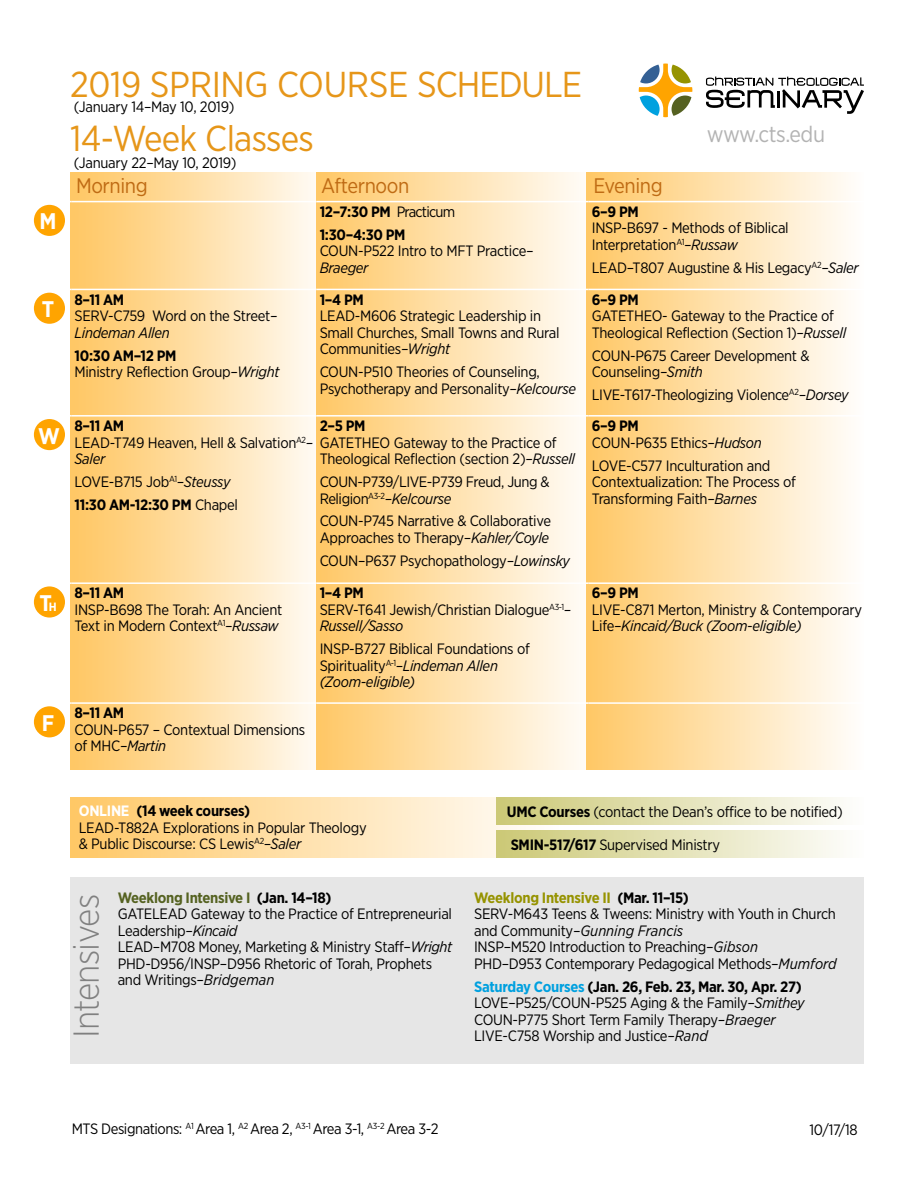
<style>
.page{position:relative;width:918px;height:1188px;background:#fff}
.page>*{position:absolute;margin:0;border:0;box-sizing:border-box;transform-origin:0 0}
.t1{font:36px/54.8px "Gotham Narrow";letter-spacing:-.02em;color:#e69619}
.t2{font:300 36px "Gotham Narrow";letter-spacing:-.02em;color:#808080}
.t3{font:700 22.65px "Gotham Narrow";color:#fff}
.t4{font:22.5px "Gotham Narrow";letter-spacing:-.02em;color:#b3b3b3}
.t5{font:21px "Gotham Narrow";letter-spacing:-.02em;color:#bf6b14}
.t6{font:15px/16.5px "Gotham Narrow";letter-spacing:-.02em;color:#000}
.t7{font:700 15px/23px "Gotham Narrow";letter-spacing:-.02em;color:#000}
.s1{font-weight:400}
.s2{font-style:italic}
.s3{font-weight:700}
.s4{font-size:12px}
.s5{font-weight:700;color:#fff}
.s6{font-weight:700;color:#556221}
.s7{font-weight:700;color:#969300}
.s8{font-weight:700;color:#00a0df}
</style>
<div class="page">
<div style="left:316px;top:173px;width:281px;height:597px;background:linear-gradient(to right,#ffc765,#fffefd)"></div>
<svg style="left:70px;top:173px;width:259px;height:597px;background:#ffdea4"></svg>
<div style="left:586px;top:173px;width:278px;height:597px;background:linear-gradient(to right,#ffc765,#fffefc)"></div>
<hr style="left:32px;top:201px;width:39px;height:1px;background:#fff">
<hr style="left:71px;top:201px;width:245px;height:1px;background:#fff">
<hr style="left:316px;top:201px;width:273px;height:1px;background:#fff">
<hr style="left:589px;top:201px;width:275px;height:1px;background:#fff">
<hr style="left:32px;top:289px;width:39px;height:1px;background:#fff">
<hr style="left:71px;top:289px;width:245px;height:1px;background:#fff">
<hr style="left:316px;top:289px;width:273px;height:1px;background:#fff">
<hr style="left:589px;top:289px;width:275px;height:1px;background:#fff">
<hr style="left:32px;top:415px;width:39px;height:2px;background:#fff">
<hr style="left:71px;top:415px;width:245px;height:2px;background:#fff">
<hr style="left:316px;top:415px;width:273px;height:2px;background:#fff">
<hr style="left:589px;top:415px;width:275px;height:2px;background:#fff">
<hr style="left:32px;top:582px;width:39px;height:2px;background:#fff">
<hr style="left:71px;top:582px;width:245px;height:2px;background:#fff">
<hr style="left:316px;top:582px;width:273px;height:2px;background:#fff">
<hr style="left:589px;top:582px;width:275px;height:2px;background:#fff">
<hr style="left:32px;top:702px;width:39px;height:2px;background:#fff">
<hr style="left:71px;top:702px;width:245px;height:2px;background:#fff">
<hr style="left:316px;top:702px;width:273px;height:2px;background:#fff">
<hr style="left:589px;top:702px;width:275px;height:2px;background:#fff">
<div style="left:34px;top:205px;width:31px;height:31px;background:#ffa400;border-radius:50%"></div>
<div style="left:34px;top:293px;width:31px;height:31px;background:#ffa400;border-radius:50%"></div>
<div style="left:34px;top:419px;width:31px;height:31px;background:#ffa400;border-radius:50%"></div>
<div style="left:34px;top:586px;width:31px;height:32px;background:#ffa400;border-radius:50%"></div>
<div style="left:34px;top:706px;width:31px;height:31px;background:#ffa400;border-radius:50%"></div>
<svg style="left:706px;top:77px;width:158px;height:37px"></svg>
<svg style="left:639px;top:64px;width:53px;height:53px"></svg>
<div style="left:70px;top:877px;width:794px;height:187px;background:#e6e6e6"></div>
<div style="left:70px;top:797px;width:488px;height:61px;background:linear-gradient(to right,#ffc866,#fefdfb)"></div>
<div style="left:497px;top:830px;width:367px;height:28px;background:linear-gradient(to right,#ccc876,#fefefd)"></div>
<div style="left:497px;top:797px;width:367px;height:28px;background:linear-gradient(to right,#ccc876,#fefefd)"></div>
<h1 class="t1" style="left:70px;top:56px;width:513px">2019 SPRING COURSE SCHEDULE<br>14-Week Classes</h1>
<p class="t6" style="left:74px;top:99px;width:162px">(January 14–May 10, 2019)</p>
<p class="t6" style="left:74px;top:154px;width:164px">(January 22–May 10, 2019)</p>
<h3 class="t5" style="left:76px;top:173px;width:73px">Morning</h3>
<h3 class="t5" style="left:321px;top:173px;width:90px">Afternoon</h3>
<h3 class="t5" style="left:593px;top:173px;width:71px">Evening</h3>
<h3 class="t4" style="left:707px;top:120px;width:120px">www.cts.edu</h3>
<h2 class="t3" style="left:40px;top:208px;width:19px">M</h2>
<p class="t7" style="left:320px;top:200px;width:137px">12–7:30 PM <span class="s1">Practicum<br></span>1:30–4:30 PM</p>
<p class="t6" style="left:320px;top:243px;width:215px">COUN-P522 Intro to MFT Practice<span class="s2">–<br>Braeger</span></p>
<h2 class="t3" style="left:42px;top:296px;width:14px">T</h2>
<p class="t6" style="left:75px;top:291px;width:204px"><span class="s3">8–11 AM<br></span>SERV-C759 Word on the Street<span class="s2">–<br>Lindeman Allen</span></p>
<p class="t6" style="left:75px;top:347px;width:207px"><span class="s3">10:30 AM–12 PM<br></span>Ministry Reflection Group<span class="s2">–Wright</span></p>
<p class="t7" style="left:320px;top:288px;width:46px">1–4 PM</p>
<p class="t6" style="left:320px;top:308px;width:241px">LEAD-M606 Strategic Leadership in<br>Small Churches, Small Towns and Rural<br>Communities<span class="s2">–Wright</span></p>
<p class="t6" style="left:320px;top:364px;width:258px">COUN-P510 Theories of Counseling,<br>Psychotherapy and Personality<span class="s2">–Kelcourse</span></p>
<h2 class="t3" style="left:38px;top:423px;width:23px">W</h2>
<p class="t6" style="left:75px;top:417px;width:484px"><span class="s3">8–11 AM<br></span>LEAD-T749 Heaven, Hell &amp; Salvation<sup>A2</sup><span class="s2">–</span> GATETHEO Gateway to the Practice of<br><span class="s2">Saler</span></p>
<p class="t6" style="left:75px;top:470px;width:165px;line-height:23px">LOVE-B715 Job<sup>A1</sup><span class="s2">–Steussy<br></span><span class="s3">11:30 AM-12:30 PM</span> Chapel</p>
<p class="t7" style="left:320px;top:414px;width:47px">2–5 PM</p>
<p class="t6" style="left:320px;top:447px;width:257px;line-height:23px">Theological Reflection (section 2)<span class="s2">–Russell<br></span>COUN-P739/LIVE-P739 Freud, Jung &amp;</p>
<p class="t6" style="left:320px;top:487px;width:233px;line-height:23px">Religion<sup>A3-2</sup><span class="s2">–Kelcourse<br></span>COUN-P745 Narrative &amp; Collaborative</p>
<p class="t6" style="left:320px;top:526px;width:252px;line-height:23px">Approaches to Therapy<span class="s2">–Kahler/Coyle<br></span>COUN–P637 Psychopathology<span class="s2">–Lowinsky</span></p>
<h2 class="t3" style="left:40px;top:589px;width:19px">T<span class="s4">H</span></h2>
<h2 class="t3" style="left:42px;top:709px;width:14px">F</h2>
<p class="t7" style="left:75px;top:582px;width:51px">8–11 AM</p>
<p class="t6" style="left:75px;top:601px;width:209px">INSP-B698 The Torah: An Ancient<br>Text in Modern Context<sup>A1</sup><span class="s2">–Russaw</span></p>
<p class="t7" style="left:75px;top:701px;width:51px">8–11 AM</p>
<p class="t6" style="left:75px;top:721px;width:232px">COUN-P657 – Contextual Dimensions of MHC<span class="s2">–Martin</span></p>
<p class="t6" style="left:320px;top:585px;width:253px"><span class="s3">1–4 PM<br></span>SERV-T641 Jewish/Christian Dialogue<sup>A3-1</sup><span class="s2">–<br>Russell/Sasso</span></p>
<p class="t6" style="left:320px;top:641px;width:212px">INSP-B727 Biblical Foundations of<br>Spirituality<sup>A-1</sup><span class="s2">–Lindeman Allen (Zoom-eligible)</span></p>
<p class="t7" style="left:592px;top:200px;width:49px">6–9 PM</p>
<p class="t6" style="left:592px;top:220px;width:198px">INSP-B697 - Methods of Biblical<br>Interpretation<sup>A1</sup><span class="s2">–Russaw</span></p>
<p class="t6" style="left:592px;top:259px;width:268px">LEAD–T807 Augustine &amp; His Legacy<sup>A2</sup><span class="s2">–Saler</span></p>
<p class="t7" style="left:592px;top:288px;width:49px">6–9 PM</p>
<p class="t6" style="left:592px;top:308px;width:256px">GATETHEO- Gateway to the Practice of<br>Theological Reflection (Section 1)<span class="s2">–Russell</span></p>
<p class="t6" style="left:592px;top:347px;width:219px">COUN-P675 Career Development &amp;<br>Counseling<span class="s2">–Smith</span></p>
<p class="t6" style="left:592px;top:386px;width:258px">LIVE-T617-Theologizing Violence<sup>A2</sup><span class="s2">–Dorsey</span></p>
<p class="t6" style="left:592px;top:417px;width:172px"><span class="s3">6–9 PM<br></span>COUN-P635 Ethics<span class="s2">–Hudson</span></p>
<p class="t6" style="left:592px;top:457px;width:206px">LOVE-C577 Inculturation and<br>Contextualization: The Process of<br>Transforming Faith<span class="s2">–Barnes</span></p>
<p class="t7" style="left:592px;top:582px;width:49px">6–9 PM</p>
<p class="t6" style="left:592px;top:601px;width:272px">LIVE-C871 Merton, Ministry &amp; Contemporary<br>Life<span class="s2">–Kincaid/Buck (Zoom-eligible)</span></p>
<p class="t6" style="left:79px;top:803px;width:289px"><span class="s5">ONLINE</span> <span class="s3">(14 week courses)<br></span>LEAD-T882A Explorations in Popular Theology &amp; Public Discourse: CS Lewis<sup>A2</sup><span class="s2">–Saler</span></p>
<p class="t6" style="left:507px;top:803px;width:337px"><span class="s3">UMC Courses</span> (contact the Dean’s office to be notified)</p>
<p class="t6" style="left:511px;top:836px;width:211px"><span class="s3">SMIN-517/617</span> Supervised Ministry</p>
<h1 class="t2" style="left:64px;top:1038px;width:146px;rotate:-90deg">Intensives</h1>
<p class="t6" style="left:118px;top:889px;width:336px"><span class="s6">Weeklong Intensive I</span> <span class="s3">(Jan. 14–18)<br></span>GATELEAD Gateway to the Practice of Entrepreneurial Leadership<span class="s2">–Kincaid<br></span>LEAD–M708 Money, Marketing &amp; Ministry Staff<span class="s2">–Wright </span>PHD-D956/INSP–D956 Rhetoric of Torah, Prophets and Writings<span class="s2">–Bridgeman</span></p>
<p class="t6" style="left:474px;top:889px;width:364px"><span class="s7">Weeklong Intensive II</span> <span class="s3">(Mar. 11–15)<br></span>SERV-M643 Teens &amp; Tweens: Ministry with Youth in Church and Community<span class="s2">–Gunning Francis<br></span>INSP–M520 Introduction to Preaching<span class="s2">–Gibson<br></span>PHD–D953 Contemporary Pedagogical Methods<span class="s2">–Mumford</span></p>
<p class="t6" style="left:474px;top:978px;width:332px"><span class="s8">Saturday Courses</span> <span class="s3">(Jan. 26, Feb. 23, Mar. 30, Apr. 27)<br></span>LOVE–P525/COUN-P525 Aging &amp; the Family<span class="s2">–Smithey </span>COUN-P775 Short Term Family Therapy<span class="s2">–Braeger </span>LIVE-C758 Worship and Justice<span class="s2">–Rand</span></p>
<p class="t6" style="left:72px;top:1120px;width:368px">MTS Designations: <sup>A1</sup> Area 1, <sup>A2</sup> Area 2, <sup>A3-1</sup> Area 3-1, <sup>A3-2</sup> Area 3-2</p>
<p class="t6" style="left:809px;top:1122px;width:50px">10/17/18</p>
</div>
